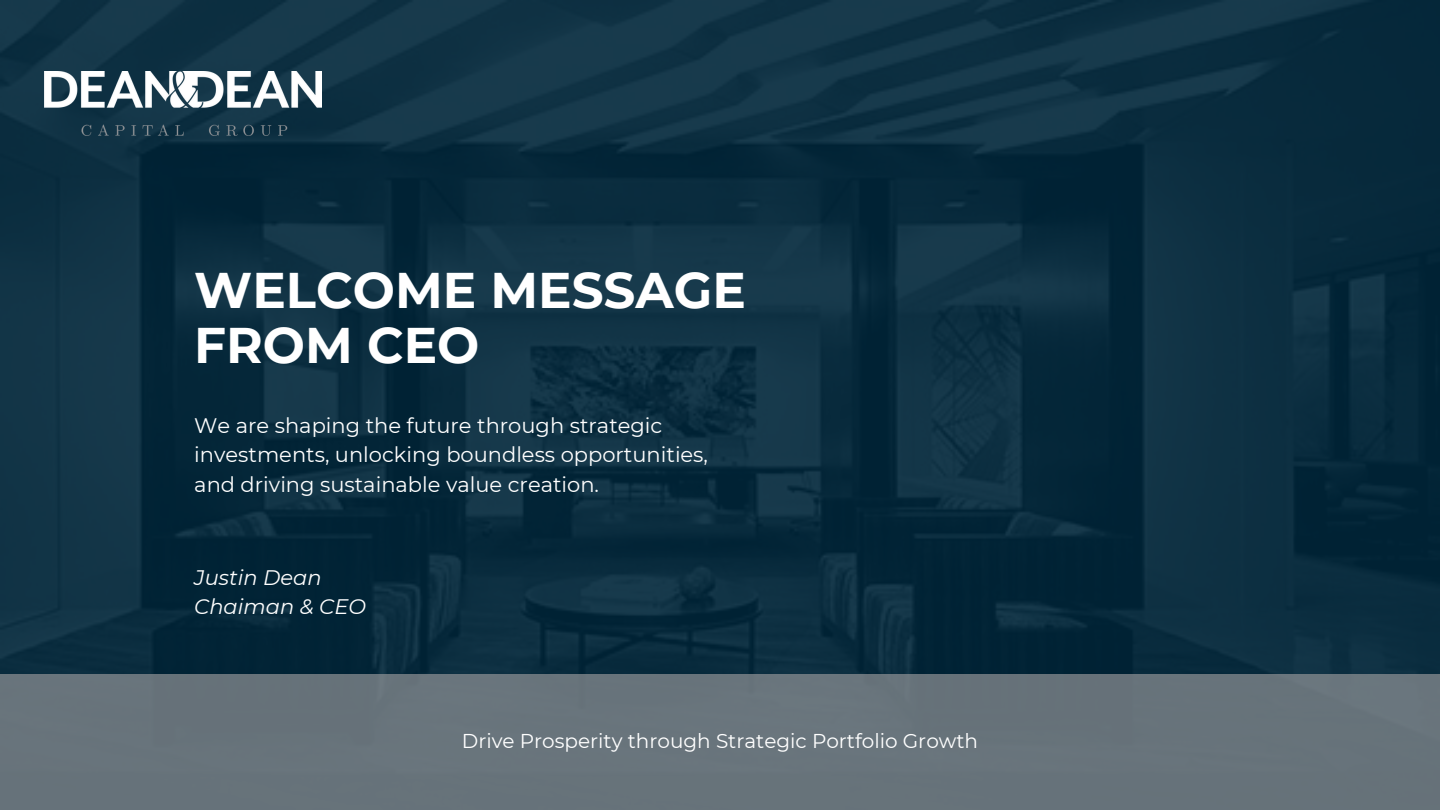
<style>
.page{position:relative;width:1440px;height:810px;background:#fff}
.page>*{position:absolute;margin:0;border:0;box-sizing:border-box;transform-origin:0 0}
.t1{font:700 50px/54.8px "Montserrat";color:#fff}
.t2{font:21px/29.2px "Montserrat";color:#fff}
.t3{font:italic 21px "Montserrat";color:#fff}
.t4{font:20px "Montserrat";color:#fff}
</style>
<div class="page">
<img style="left:0;top:0;width:1440px;height:674px">
<div style="left:0;top:674px;width:1440px;height:136px;background:#67737a"></div>
<img style="left:44px;top:72px;width:278px;height:63px">
<p class="t1" style="left:194px;top:263px;width:553px">WELCOME MESSAGE<br>FROM CEO</p>
<p class="t2" style="left:194px;top:411px;width:515px">We are shaping the future through strategic investments, unlocking boundless opportunities, and driving sustainable value creation.</p>
<p class="t3" style="left:194px;top:564px;width:129px">Justin Dean</p>
<p class="t3" style="left:194px;top:594px;width:173px">Chaiman &amp; CEO</p>
<p class="t4" style="left:462px;top:729px;width:518px">Drive Prosperity through Strategic Portfolio Growth</p>
</div>
